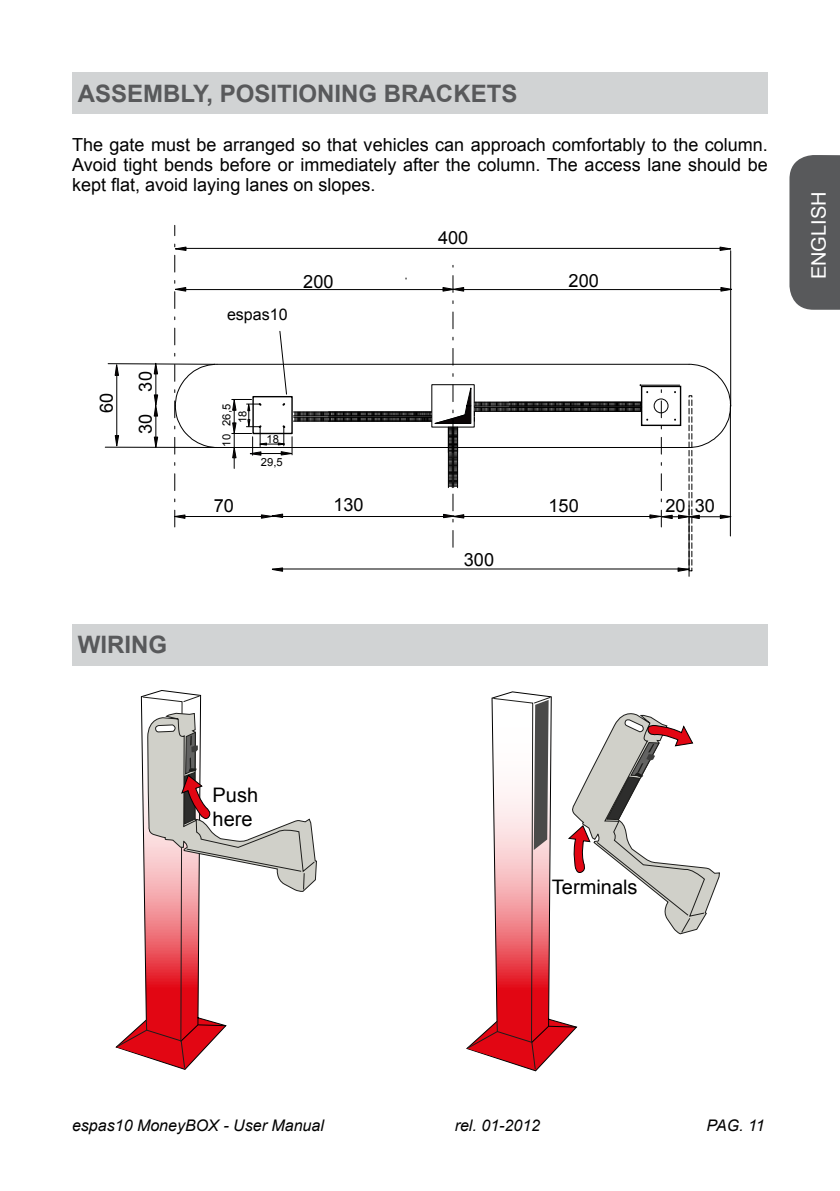
<style>
.page{position:relative;width:840px;height:1191px;background:#fff}
.page>*{position:absolute;margin:0;border:0;box-sizing:border-box;transform-origin:0 0}
.t1{font:700 24px "Arial";color:#58595b}
.t2{font:20px/24px "Arial";color:#000}
.t3{font:20px "Arial";color:#fff}
.t4{font:18.2px "Arial";color:#000}
.t5{font:18px/20px "Arial";color:#000;text-align:justify}
.t6{font:italic 16px "Arial";color:#000}
.t7{font:16px "Arial";color:#000}
.t8{font:11.2px "Arial";color:#000}
</style>
<div class="page">
<div style="left:72px;top:72px;width:695px;height:42px;background:#d1d3d4"></div>
<hr style="left:729px;top:251px;width:1px;height:155px;background:#000">
<hr style="left:217px;top:364px;width:471px;height:1px;background:#000">
<hr style="left:217px;top:447px;width:471px;height:1px;background:#000">
<hr style="left:688px;top:505px;width:1px;height:71px;background:#000">
<svg style="left:718px;top:246px;width:13px;height:5px"></svg>
<hr style="left:105px;top:447px;width:112px;height:1px;background:#000">
<hr style="left:729px;top:405px;width:1px;height:131px;background:#000">
<hr style="left:185px;top:516px;width:464px;height:1px;background:#000">
<div style="left:640px;top:386px;width:41px;height:40px;border:1px solid #000"></div>
<hr style="left:182px;top:248px;width:537px;height:1px;background:#000">
<svg style="left:271px;top:567px;width:12px;height:5px"></svg>
<svg style="left:676px;top:567px;width:13px;height:5px"></svg>
<hr style="left:182px;top:289px;width:268px;height:1px;background:#000">
<svg style="left:719px;top:286px;width:13px;height:6px"></svg>
<hr style="left:459px;top:289px;width:268px;height:1px;background:#000">
<hr style="left:474px;top:407px;width:167px;height:1px;background:#000">
<hr style="left:474px;top:411px;width:167px;height:1px;background:#000">
<hr style="left:474px;top:405px;width:167px;height:1px;background:#000">
<hr style="left:474px;top:402px;width:167px;height:1px;background:#000">
<hr style="left:272px;top:568px;width:416px;height:1px;background:#000">
<hr style="left:639px;top:385px;width:40px;height:1px;background:#000">
<div style="left:688px;top:395px;width:4px;height:176px;border:1px dashed #000"></div>
<svg style="left:646px;top:363px;width:85px;height:164px"></svg>
<svg style="left:107px;top:225px;width:110px;height:302px"></svg>
<svg style="left:231px;top:265px;width:409px;height:282px"></svg>
<div style="left:227px;top:308px;width:86px;height:20px;background:#fff"></div>
<div style="left:789px;top:155px;width:50px;height:155px;background:#58595b"></div>
<div style="left:72px;top:624px;width:695px;height:41px;background:#d1d3d4"></div>
<svg style="left:115px;top:690px;width:201px;height:378px"></svg>
<svg style="left:466px;top:696px;width:253px;height:374px"></svg>
<h1 class="t1" style="left:78px;top:77px;width:441px">ASSEMBLY, POSITIONING BRACKETS</h1>
<p class="t5" style="left:72px;top:135px;width:697px">The gate must be arranged so that vehicles can approach comfortably to the column.<br>Avoid tight bends before or immediately after the column. The access lane should be kept flat, avoid laying lanes on slopes.</p>
<p class="t4" style="left:438px;top:226px;width:32px">400</p>
<p class="t4" style="left:303px;top:269px;width:32px">200</p>
<p class="t4" style="left:568px;top:269px;width:32px">200</p>
<p class="t4" style="left:94px;top:412px;width:22px;rotate:-90deg">60</p>
<p class="t4" style="left:133px;top:434px;width:64px;rotate:-90deg">30 30</p>
<h1 class="t1" style="left:78px;top:629px;width:91px">WIRING</h1>
<p class="t7" style="left:227px;top:303px;width:62px">espas10</p>
<p class="t4" style="left:231px;top:307px;width:70px">Aura20 I</p>
<p class="t8" style="left:219px;top:426px;width:23px;rotate:-90deg">26,5</p>
<p class="t8" style="left:235px;top:423px;width:14px;rotate:-90deg">18</p>
<p class="t8" style="left:219px;top:446px;width:14px;rotate:-90deg">10</p>
<p class="t8" style="left:266px;top:431px;width:14px">18</p>
<p class="t8" style="left:261px;top:455px;width:23px">29,5</p>
<p class="t4" style="left:333px;top:492px;width:32px">130</p>
<p class="t4" style="left:548px;top:493px;width:32px">150</p>
<p class="t4" style="left:665px;top:494px;width:22px">20</p>
<p class="t4" style="left:213px;top:493px;width:22px">70</p>
<p class="t4" style="left:694px;top:494px;width:22px">30</p>
<p class="t4" style="left:463px;top:547px;width:32px">300</p>
<p class="t3" style="left:805px;top:279px;width:89px;rotate:-90deg">ENGLISH</p>
<p class="t2" style="left:212px;top:783px;width:47px">Push here</p>
<p class="t2" style="left:551px;top:875px;width:87px">Terminals</p>
<p class="t6" style="left:72px;top:1114px;width:253px">espas10 MoneyBOX - User Manual</p>
<p class="t6" style="left:454px;top:1114px;width:87px">rel. 01-2012</p>
<p class="t6" style="left:706px;top:1114px;width:60px">PAG. 11</p>
</div>
